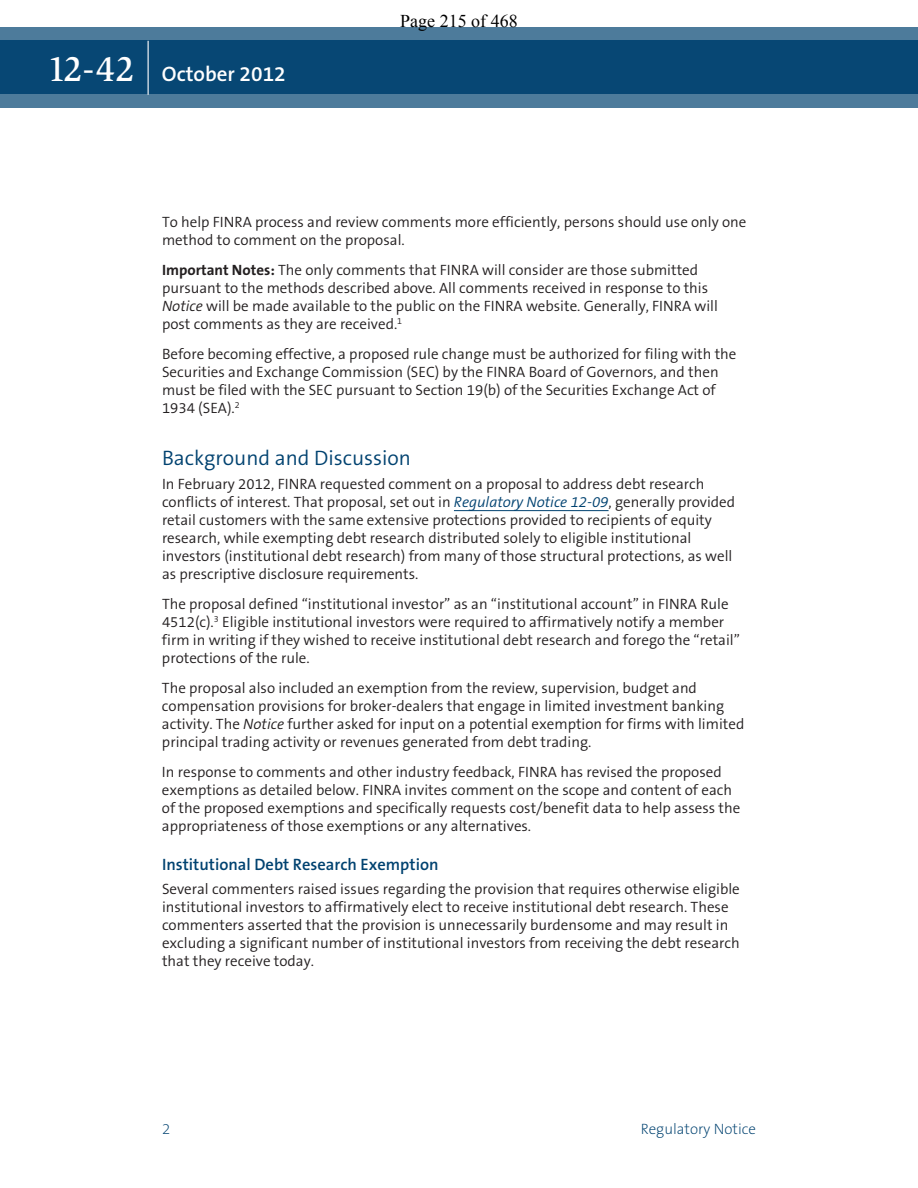
<style>
.page{position:relative;width:918px;height:1188px;background:#fff}
.page>*{position:absolute;margin:0;border:0;box-sizing:border-box;transform-origin:0 0}
.t1{font:300 21px "The Sans B4";color:#004270}
.t2{font:600 21px "The Sans B6";color:#fff}
.t3{font:18px "Times New Roman";color:#000}
.t4{font:600 16.5px "The Sans B6";color:#004270}
.t5{font:300 15px/18px "The Sans B4";color:#231f20}
.t6{font:200 15px "The Sans B2";color:#004270}
.s1{font-family:"Slimbach LT";font-weight:500;font-size:36px}
.s2{font-family:"The Sans B7";font-weight:700}
.s3{font-style:italic}
.s4{font-style:italic;color:#004270}
</style>
<div class="page">
<svg style="left:0;top:27px;width:918px;height:81px;background:#1e5881"></svg>
<hr style="left:148px;top:41px;width:1px;height:54px;background:#fff">
<hr style="left:454px;top:510px;width:155px;height:1px;background:#004270">
<h1 class="t2" style="left:47px;top:63px;width:240px"><span class="s1">12-42</span> October 2012</h1>
<p class="t3" style="left:400px;top:9px;width:119px">Page 215 of 468</p>
<p class="t5" style="left:162px;top:213px;width:586px">To help FINRA process and review comments more efficiently, persons should use only one method to comment on the proposal.</p>
<p class="t5" style="left:162px;top:261px;width:557px"><span class="s2">Important Notes:</span> The only comments that FINRA will consider are those submitted pursuant to the methods described above. All comments received in response to this <span class="s3">Notice</span> will be made available to the public on the FINRA website. Generally, FINRA will post comments as they are received.<sup>1</sup></p>
<p class="t5" style="left:162px;top:345px;width:576px">Before becoming effective, a proposed rule change must be authorized for filing with the Securities and Exchange Commission (SEC) by the FINRA Board of Governors, and then must be filed with the SEC pursuant to Section 19(b) of the Securities Exchange Act of 1934 (SEA).<sup>2</sup></p>
<h1 class="t1" style="left:162px;top:447px;width:251px">Background and Discussion</h1>
<p class="t5" style="left:162px;top:476px;width:575px">In February 2012, FINRA requested comment on a proposal to address debt research conflicts of interest. That proposal, set out in <span class="s4">Regulatory Notice 12-09</span>, generally provided retail customers with the same extensive protections provided to recipients of equity research, while exempting debt research distributed solely to eligible institutional investors (institutional debt research) from many of those structural protections, as well as prescriptive disclosure requirements.</p>
<p class="t5" style="left:162px;top:596px;width:579px">The proposal defined “institutional investor” as an “institutional account” in FINRA Rule 4512(c).<sup>3</sup> Eligible institutional investors were required to affirmatively notify a member firm in writing if they wished to receive institutional debt research and forego the “retail” protections of the rule.</p>
<p class="t5" style="left:162px;top:680px;width:584px">The proposal also included an exemption from the review, supervision, budget and compensation provisions for broker-dealers that engage in limited investment banking activity. The <span class="s3">Notice</span> further asked for input on a potential exemption for firms with limited principal trading activity or revenues generated from debt trading.</p>
<p class="t5" style="left:162px;top:764px;width:580px">In response to comments and other industry feedback, FINRA has revised the proposed exemptions as detailed below. FINRA invites comment on the scope and content of each of the proposed exemptions and specifically requests cost/benefit data to help assess the appropriateness of those exemptions or any alternatives.</p>
<p class="t4" style="left:162px;top:855px;width:278px">Institutional Debt Research Exemption</p>
<p class="t5" style="left:162px;top:880px;width:579px">Several commenters raised issues regarding the provision that requires otherwise eligible institutional investors to affirmatively elect to receive institutional debt research. These commenters asserted that the provision is unnecessarily burdensome and may result in excluding a significant number of institutional investors from receiving the debt research that they receive today.</p>
<p class="t6" style="left:162px;top:1121px;width:10px">2</p>
<p class="t6" style="left:641px;top:1121px;width:117px">Regulatory Notice</p>
</div>
